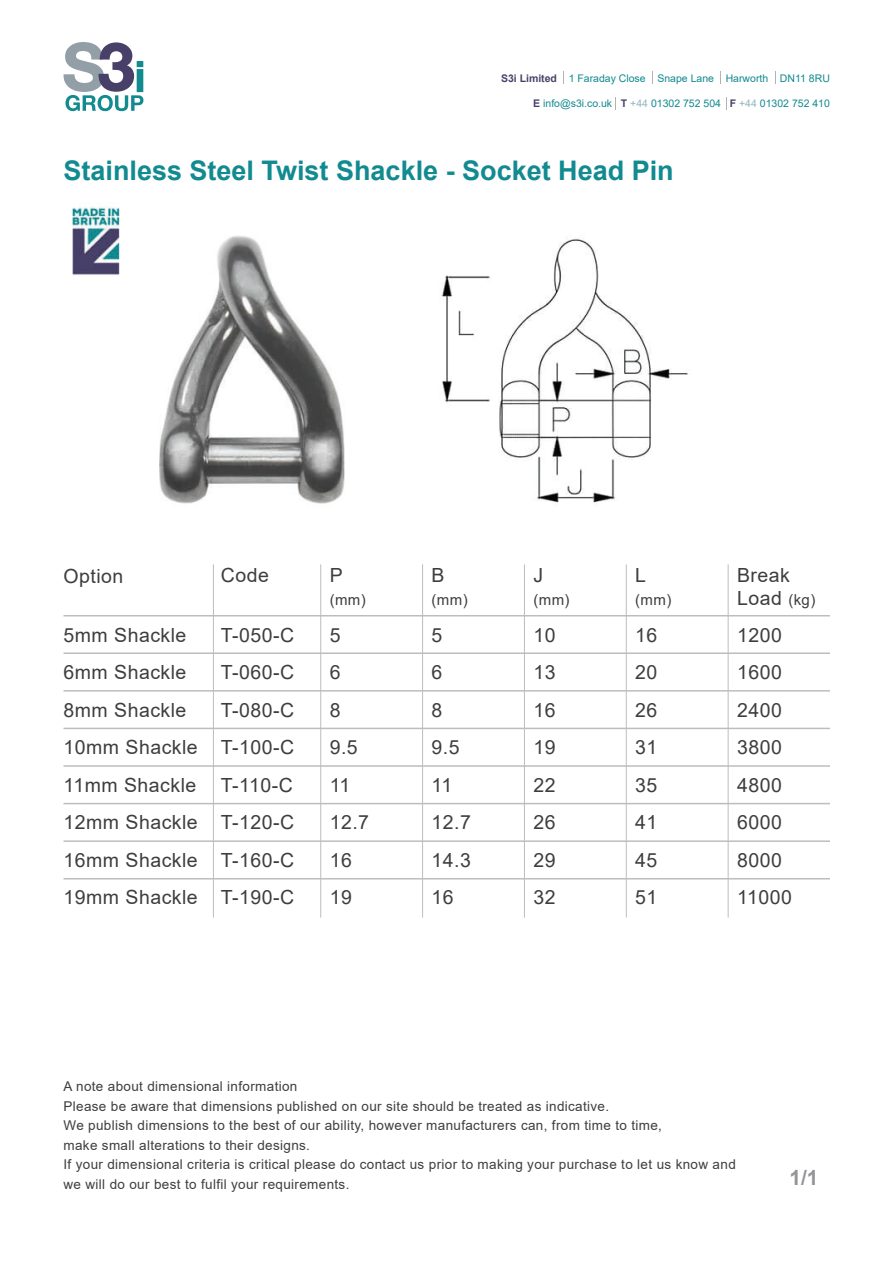
<style>
.page{position:relative;width:893px;height:1263px;background:#fff}
.page>*{position:absolute;margin:0;border:0;box-sizing:border-box;transform-origin:0 0}
.t1{font:700 27px "Arial";color:#118a90}
.t2{font:700 21px "Arial";color:#939598}
.t3{font:19.5px/37.5px "Arial";letter-spacing:.025em;color:#3e3e3f}
.t4{font:15px "Arial";letter-spacing:.025em;color:#3e3e3f}
.t5{font:13.5px/19.5px "Arial";letter-spacing:.025em;color:#3e3e3f}
.t6{font:10.5px "Arial";color:#11898f}
.s1{font-weight:700;color:#4a4168}
.s2{color:#92b7be}
.s3{font-size:15px}
</style>
<div class="page">
<svg style="left:775px;top:71px;width:1px;height:13px"></svg>
<svg style="left:652px;top:71px;width:1px;height:13px"></svg>
<svg style="left:720px;top:71px;width:1px;height:13px"></svg>
<svg style="left:563px;top:71px;width:1px;height:13px"></svg>
<svg style="left:615px;top:97px;width:1px;height:13px"></svg>
<svg style="left:726px;top:97px;width:1px;height:13px"></svg>
<svg style="left:63px;top:42px;width:80px;height:69px"></svg>
<hr style="left:213px;top:564px;width:1px;height:354px;background:#bcbdc0">
<hr style="left:320px;top:564px;width:1px;height:354px;background:#bcbdc0">
<hr style="left:422px;top:564px;width:1px;height:354px;background:#bcbdc0">
<hr style="left:524px;top:564px;width:1px;height:354px;background:#bcbdc0">
<hr style="left:626px;top:564px;width:1px;height:354px;background:#bcbdc0">
<hr style="left:728px;top:564px;width:1px;height:354px;background:#bcbdc0">
<hr style="left:64px;top:615px;width:766px;height:1px;background:#bcbdc0">
<hr style="left:64px;top:652px;width:766px;height:2px;background:#bcbdc0">
<hr style="left:64px;top:840px;width:766px;height:2px;background:#bcbdc0">
<hr style="left:64px;top:803px;width:766px;height:1px;background:#bcbdc0">
<hr style="left:64px;top:878px;width:766px;height:1px;background:#bcbdc0">
<hr style="left:64px;top:765px;width:766px;height:2px;background:#bcbdc0">
<hr style="left:64px;top:728px;width:766px;height:1px;background:#bcbdc0">
<hr style="left:64px;top:690px;width:766px;height:1px;background:#bcbdc0">
<img style="left:72px;top:207px;width:616px;height:298px">
<p class="t6" style="left:501px;top:71px;width:330px"><span class="s1">S3i Limited</span> 1 Faraday Close Snape Lane Harworth DN11 8RU</p>
<p class="t6" style="left:533px;top:96px;width:298px"><span class="s1">E</span> info@s3i.co.uk <span class="s1">T</span> <span class="s2">+44</span> 01302 752 504 <span class="s1">F</span> <span class="s2">+44</span> 01302 752 410</p>
<h1 class="t1" style="left:64px;top:152px;width:612px">Stainless Steel Twist Shackle - Socket Head Pin</h1>
<h3 class="t3" style="left:64px;top:557px;width:61px">Option</h3>
<h3 class="t3" style="left:221px;top:557px;width:50px">Code</h3>
<h3 class="t3" style="left:330px;top:557px;width:15px">P</h3>
<p class="t4" style="left:330px;top:589px;width:38px">(mm)</p>
<h3 class="t3" style="left:64px;top:616px;width:136px">5mm Shackle<br>6mm Shackle<br>8mm Shackle<br>10mm Shackle<br>11mm Shackle<br>12mm Shackle<br>16mm Shackle<br>19mm Shackle</h3>
<h3 class="t3" style="left:221px;top:616px;width:75px;text-align:justify">T-050-C T-060-C T-080-C T-100-C T-110-C T-120-C T-160-C T-190-C</h3>
<h3 class="t3" style="left:330px;top:616px;width:41px">5<br>6<br>8<br>9.5<br>11<br>12.7<br>16<br>19</h3>
<h3 class="t3" style="left:432px;top:557px;width:15px">B</h3>
<p class="t4" style="left:432px;top:589px;width:38px">(mm)</p>
<h3 class="t3" style="left:432px;top:616px;width:41px">5<br>6<br>8<br>9.5<br>11<br>12.7<br>14.3<br>16</h3>
<h3 class="t3" style="left:533px;top:557px;width:11px">J</h3>
<p class="t4" style="left:533px;top:589px;width:38px">(mm)</p>
<h3 class="t3" style="left:533px;top:616px;width:24px;text-align:justify">10<br>13<br>16<br>19<br>22<br>26<br>29<br>32</h3>
<h3 class="t3" style="left:635px;top:557px;width:12px">L</h3>
<p class="t4" style="left:635px;top:589px;width:38px">(mm)</p>
<h3 class="t3" style="left:635px;top:616px;width:24px;text-align:justify">16<br>20<br>26<br>31<br>35<br>41<br>45<br>51</h3>
<h3 class="t3" style="left:737px;top:564px;width:80px;line-height:22.5px">Break<br>Load <span class="s3">(kg)</span></h3>
<h3 class="t3" style="left:737px;top:616px;width:56px">1200<br>1600<br>2400<br>3800<br>4800<br>6000<br>8000<br>11000</h3>
<p class="t5" style="left:64px;top:1076px;width:674px">A note about dimensional information<br>Please be aware that dimensions published on our site should be treated as indicative.<br>We publish dimensions to the best of our ability, however manufacturers can, from time to time,<br>make small alterations to their designs.<br>If your dimensional criteria is critical please do contact us prior to making your purchase to let us know and we will do our best to fulfil your requirements.</p>
<h2 class="t2" style="left:789px;top:1163px;width:31px">1/1</h2>
</div>
